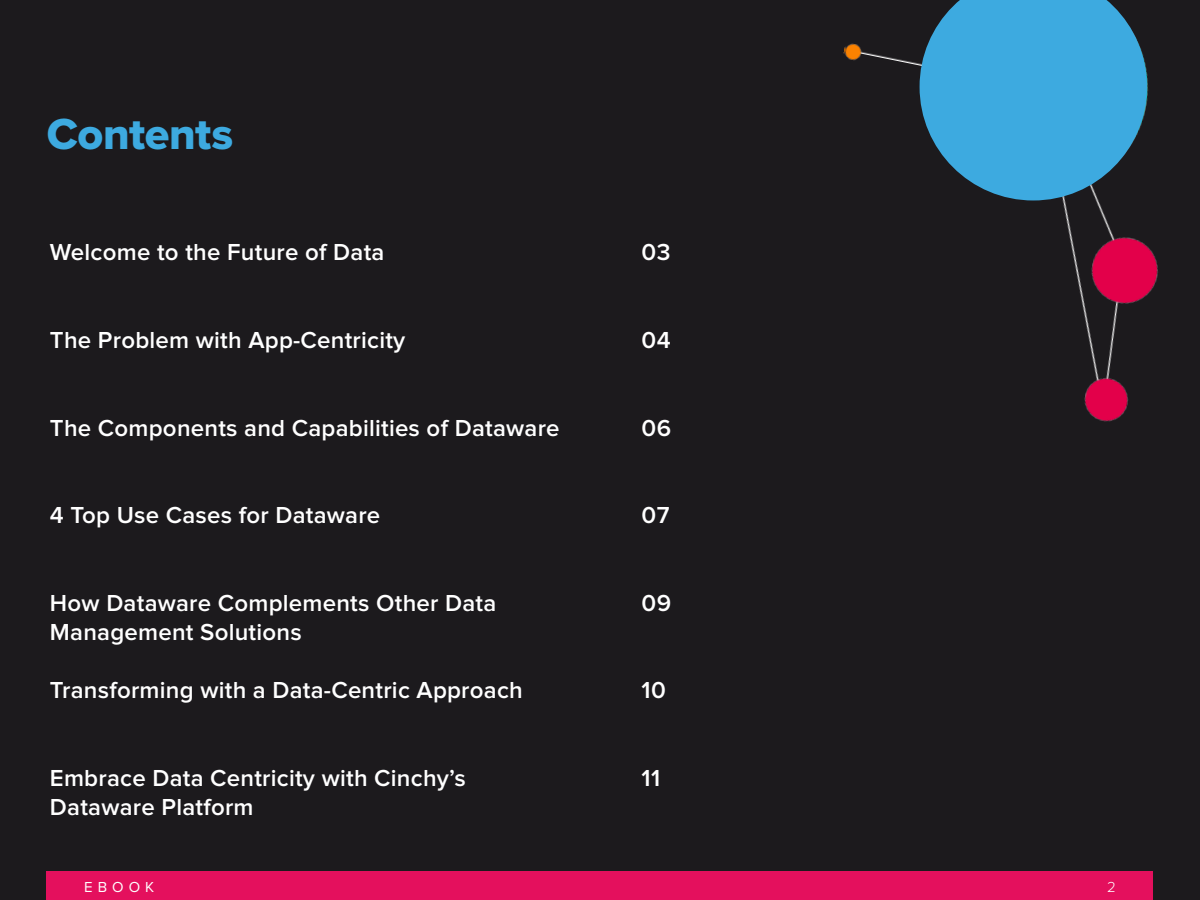
<style>
.page{position:relative;width:1200px;height:900px;background:#1c1a1d}
.page>*{position:absolute;margin:0;border:0;box-sizing:border-box;transform-origin:0 0}
.Text_Left{font:45px "Proxima Nova Extrabld";letter-spacing:-.01em;color:#3daae0}
.Text_Left-2{font:600 24px/28.8px "Proxima Nova";letter-spacing:.01em;color:#fff}
.Text_Center{font:600 24px "Proxima Nova";letter-spacing:.01em;color:#fff}
.t1{font:15px "Proxima Nova";letter-spacing:.335em;color:#fff}
.t2{font:300 15px "Proxima Nova";color:#fff}
</style>
<div class="page">
<div style="left:47px;top:872px;width:1106px;height:28px;background:#e4105d"></div>
<img style="left:843px;top:43px;width:315px;height:379px">
<svg style="left:920px;top:0;width:227px;height:200px;fill:#3daae0"></svg>
<p class="Text_Left" style="left:47px;top:101px;width:188px">Contents</p>
<p class="Text_Left-2" style="left:50px;top:239px;width:336px">Welcome to the Future of Data</p>
<p class="Text_Center" style="left:642px;top:239px;width:30px">03</p>
<p class="Text_Left-2" style="left:50px;top:326px;width:357px">The Problem with App-Centricity</p>
<p class="Text_Center" style="left:642px;top:326px;width:30px">04</p>
<p class="Text_Left-2" style="left:50px;top:414px;width:511px">The Components and Capabilities of Dataware</p>
<p class="Text_Center" style="left:642px;top:414px;width:31px">06</p>
<p class="Text_Left-2" style="left:50px;top:501px;width:332px">4 Top Use Cases for Dataware</p>
<p class="Text_Center" style="left:642px;top:502px;width:29px">07</p>
<p class="Text_Left-2" style="left:50px;top:589px;width:448px">How Dataware Complements Other Data<br>Management Solutions</p>
<p class="Text_Center" style="left:642px;top:589px;width:31px">09</p>
<p class="Text_Left-2" style="left:50px;top:677px;width:474px">Transforming with a Data-Centric Approach</p>
<p class="Text_Center" style="left:642px;top:677px;width:26px">10</p>
<p class="Text_Left-2" style="left:50px;top:764px;width:417px">Embrace Data Centricity with Cinchy’s<br>Dataware Platform</p>
<p class="Text_Center" style="left:642px;top:764px;width:20px">11</p>
<p class="t1" style="left:84px;top:879px;width:72px">EBOOK</p>
<p class="t2" style="left:1107px;top:879px;width:10px">2</p>
</div>
